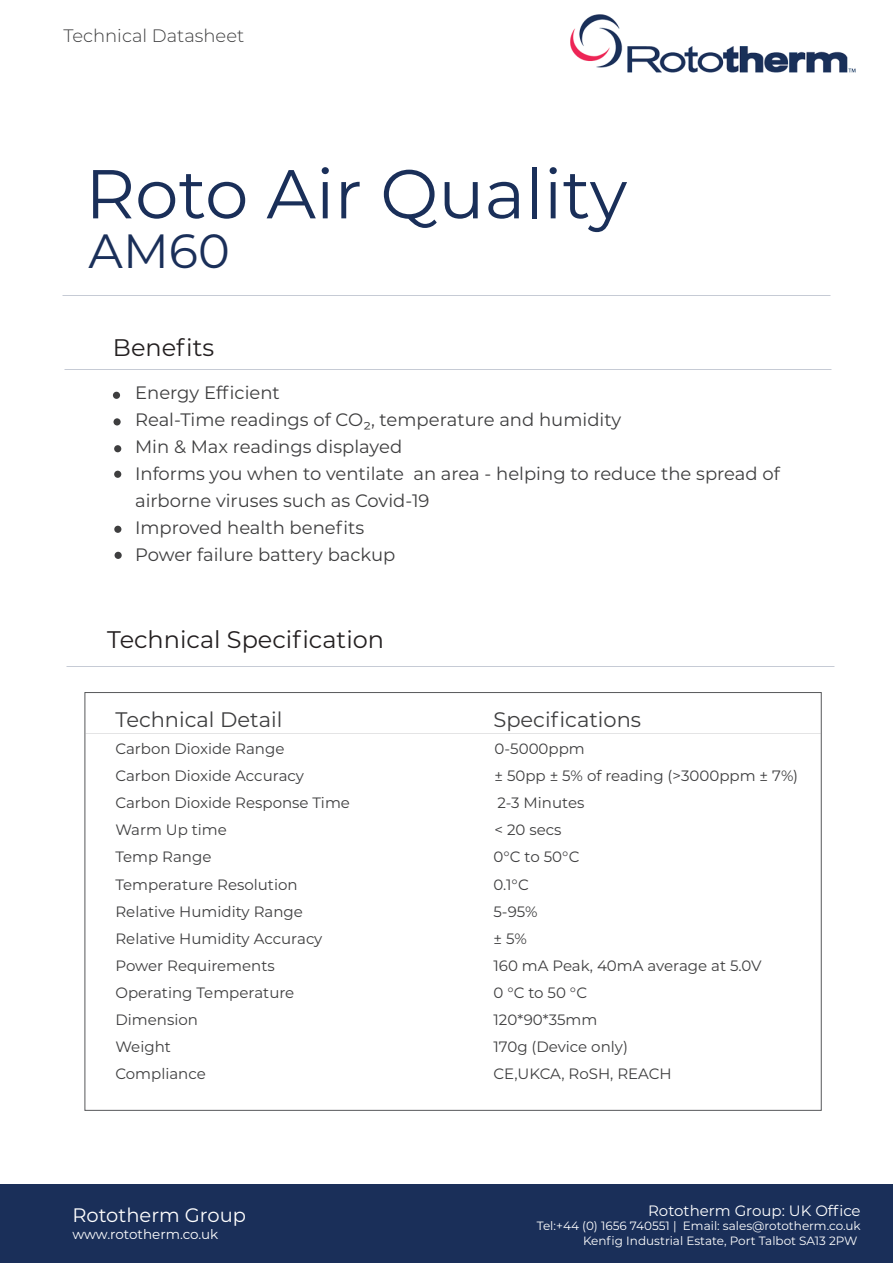
<style>
.page{position:relative;width:893px;height:1263px;background:#fff}
.page>*{position:absolute;margin:0;border:0;box-sizing:border-box;transform-origin:0 0}
.t1{font:69px "Montserrat";color:#1a2f59}
.t2{font:48px "Montserrat";color:#1a2f59}
.t3{font:24px "Montserrat";color:#231f20}
.t4{font:21px "Montserrat";color:#3e3e3f}
.t5{font:19.5px "Montserrat";color:#fff}
.t6{font:18px/27px "Montserrat";color:#3e3e3f}
.t7{font:300 18px "Montserrat";color:#3e3e3f}
.t8{font:15px "Montserrat";color:#3e3e3f}
.t9{font:15px "Montserrat";color:#fff}
.t10{font:13.5px "Montserrat";color:#fff}
.t11{font:12px/14.4px "Montserrat";color:#fff;text-align:right}
</style>
<div class="page">
<img style="left:571px;top:15px;width:284px;height:57px">
<div style="left:0;top:1184px;width:893px;height:79px;background:#1a2f59"></div>
<div style="left:114px;top:418px;width:7px;height:7px;background:#3e3e3f;border-radius:50%"></div>
<div style="left:114px;top:445px;width:7px;height:7px;background:#3e3e3f;border-radius:50%"></div>
<div style="left:114px;top:471px;width:7px;height:7px;background:#3e3e3f;border-radius:50%"></div>
<div style="left:113px;top:392px;width:7px;height:7px;background:#3e3e3f;border-radius:50%"></div>
<div style="left:114px;top:526px;width:7px;height:7px;background:#3e3e3f;border-radius:50%"></div>
<div style="left:115px;top:552px;width:7px;height:7px;background:#3e3e3f;border-radius:50%"></div>
<p class="t7" style="left:63px;top:23px;width:182px">Technical Datasheet</p>
<h1 class="t1" style="left:85px;top:146px;width:543px">Roto Air Quality</h1>
<h2 class="t2" style="left:89px;top:218px;width:143px">AM60</h2>
<h3 class="t3" style="left:113px;top:331px;width:103px">Benefits</h3>
<p class="t6" style="left:135px;top:378px;width:646px">Energy Efficient<br>Real-Time readings of CO2, temperature and humidity<br>Min &amp; Max readings displayed<br>Informs you when to ventilate an area - helping to reduce the spread of airborne viruses such as Covid-19<br>Improved health benefits<br>Power failure battery backup</p>
<h3 class="t3" style="left:107px;top:623px;width:278px">Technical Specification</h3>
<h3 class="t4" style="left:115px;top:706px;width:168px">Technical Detail</h3>
<h3 class="t4" style="left:493px;top:706px;width:149px">Specifications</h3>
<p class="t8" style="left:115px;top:739px;width:170px">Carbon Dioxide Range</p>
<p class="t8" style="left:494px;top:739px;width:92px">0-5000ppm</p>
<p class="t8" style="left:115px;top:766px;width:190px">Carbon Dioxide Accuracy</p>
<p class="t8" style="left:494px;top:766px;width:305px">± 50pp ± 5% of reading (&gt;3000ppm ± 7%)</p>
<p class="t8" style="left:115px;top:793px;width:236px">Carbon Dioxide Response Time</p>
<p class="t8" style="left:497px;top:793px;width:89px">2-3 Minutes</p>
<p class="t8" style="left:115px;top:820px;width:113px">Warm Up time</p>
<p class="t8" style="left:494px;top:820px;width:69px">&lt; 20 secs</p>
<p class="t8" style="left:115px;top:847px;width:98px">Temp Range</p>
<p class="t8" style="left:493px;top:847px;width:87px">0°C to 50°C</p>
<p class="t8" style="left:115px;top:874px;width:184px">Temperature Resolution</p>
<p class="t8" style="left:493px;top:874px;width:37px">0.1°C</p>
<p class="t8" style="left:115px;top:901px;width:189px">Relative Humidity Range</p>
<p class="t8" style="left:493px;top:901px;width:46px">5-95%</p>
<p class="t8" style="left:115px;top:928px;width:208px">Relative Humidity Accuracy</p>
<p class="t8" style="left:493px;top:928px;width:35px">± 5%</p>
<p class="t8" style="left:115px;top:955px;width:161px">Power Requirements</p>
<p class="t8" style="left:493px;top:955px;width:270px">160 mA Peak, 40mA average at 5.0V</p>
<p class="t8" style="left:115px;top:982px;width:180px">Operating Temperature</p>
<p class="t8" style="left:493px;top:982px;width:95px">0 °C to 50 °C</p>
<p class="t8" style="left:115px;top:1009px;width:84px">Dimension</p>
<p class="t8" style="left:493px;top:1009px;width:105px">120*90*35mm</p>
<p class="t8" style="left:115px;top:1036px;width:57px">Weight</p>
<p class="t8" style="left:493px;top:1036px;width:136px">170g (Device only)</p>
<p class="t8" style="left:115px;top:1063px;width:92px">Compliance</p>
<p class="t8" style="left:493px;top:1063px;width:180px">CE,UKCA, RoSH, REACH</p>
<h3 class="t5" style="left:72px;top:1202px;width:175px">Rototherm Group</h3>
<p class="t10" style="left:72px;top:1224px;width:147px">www.rototherm.co.uk</p>
<p class="t9" style="left:648px;top:1200px;width:214px">Rototherm Group: UK Office</p>
<p class="t11" style="left:537px;top:1218px;width:325px">Tel:+44 (0) 1656 740551 | Email: sales@rototherm.co.uk<br>Kenfig Industrial Estate, Port Talbot SA13 2PW</p>
</div>
